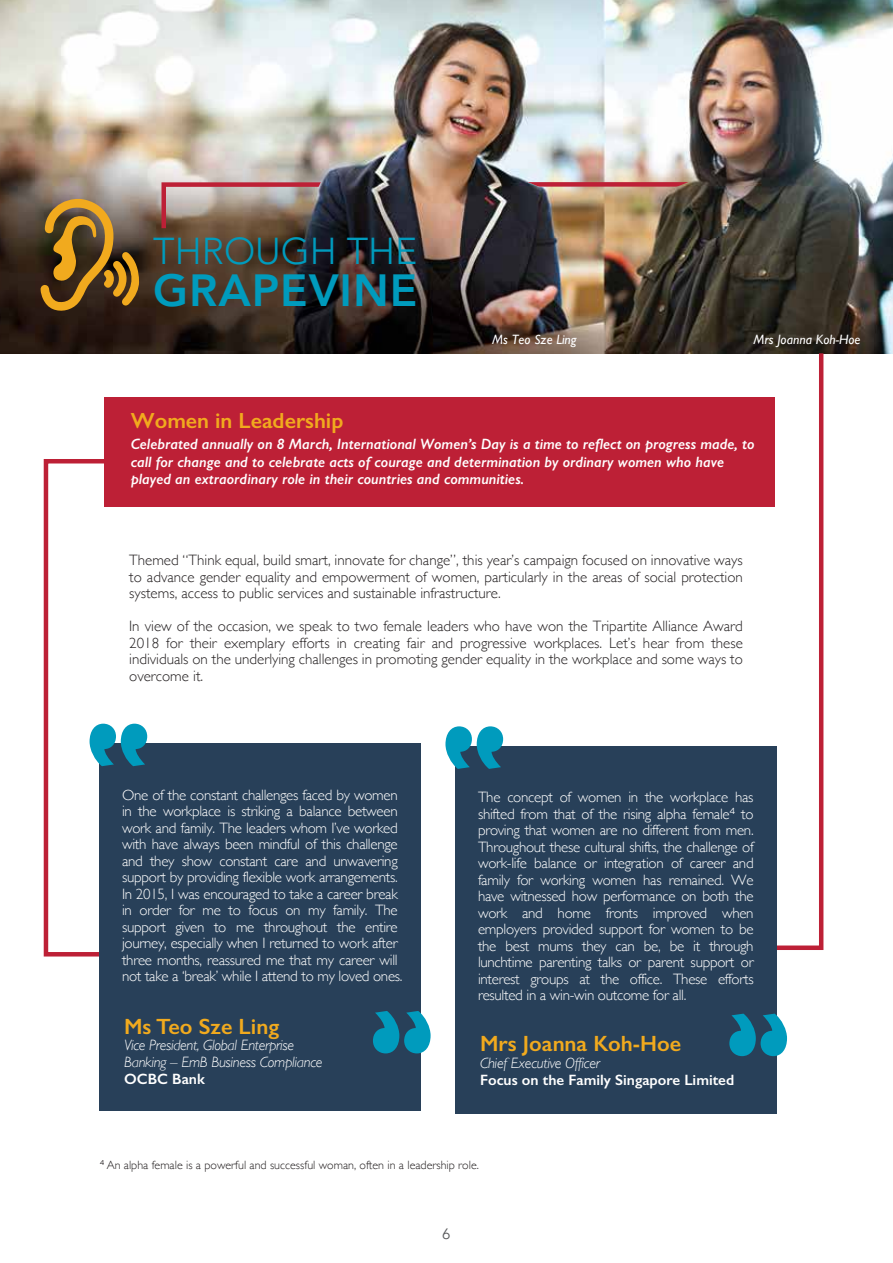
<style>
.page{position:relative;width:893px;height:1263px;background:#fff}
.page>*{position:absolute;margin:0;border:0;box-sizing:border-box;transform-origin:0 0}
.t1{font:800 45px "Avenir";letter-spacing:.02em;color:#009bbd}
.t2{font:300 37.35px "Avenir";color:#009bbd}
.t3{font:600 22.2px "Gill Sans";color:#f1aa1e}
.t4{font:600 21.9px "Gill Sans";color:#f1aa1e}
.t5{font:300 15px/16.5px "Gill Sans";letter-spacing:-.02em;color:#fff}
.t6{font:300 15px/16.5px "Gill Sans";color:#231f20;text-align:justify}
.t7{font:italic 600 15px/17.1px "Gill Sans";color:#fff}
.t8{font:italic 300 15px/16.5px "Gill Sans";letter-spacing:-.02em;color:#fff}
.t9{font:600 15px "Gill Sans";color:#fff}
.t10{font:15px "Avenir";color:#58595b}
.t11{font:italic 13.5px "Gill Sans";color:#fff}
.t12{font:300 12px "Gill Sans";color:#231f20}
</style>
<div class="page">
<img style="left:0;top:0;width:893px;height:353px">
<div style="left:104px;top:397px;width:670px;height:110px;background:#bd2036"></div>
<svg style="left:40px;top:199px;width:99px;height:114px;background:#7e5e29"></svg>
<svg style="left:770px;top:349px;width:56px;height:601px"></svg>
<div style="left:99px;top:743px;width:322px;height:368px;background:#284059"></div>
<svg style="left:43px;top:459px;width:104px;height:498px"></svg>
<svg style="left:373px;top:1011px;width:58px;height:42px"></svg>
<div style="left:455px;top:746px;width:322px;height:368px;background:#284059"></div>
<svg style="left:445px;top:726px;width:58px;height:43px"></svg>
<svg style="left:729px;top:1014px;width:58px;height:42px"></svg>
<svg style="left:159px;top:180px;width:169px;height:53px;background:#957a72"></svg>
<div style="left:526px;top:182px;width:169px;height:5px;background:#bd2036"></div>
<h2 class="t2" style="left:153px;top:229px;width:266px">THROUGH THE</h2>
<h1 class="t1" style="left:153px;top:256px;width:265px">GRAPEVINE</h1>
<h3 class="t4" style="left:131px;top:407px;width:214px">Women in Leadership</h3>
<p class="t11" style="left:492px;top:331px;width:86px">Ms Teo Sze Ling</p>
<p class="t11" style="left:754px;top:331px;width:108px">Mrs Joanna Koh-Hoe</p>
<p class="t7" style="left:131px;top:436px;width:625px">Celebrated annually on 8 March, International Women’s Day is a time to reflect on progress made, to call for change and to celebrate acts of courage and determination by ordinary women who have played an extraordinary role in their countries and communities.</p>
<p class="t6" style="left:129px;top:551px;width:615px">Themed “Think equal, build smart, innovate for change”, this year’s campaign focused on innovative ways to advance gender equality and empowerment of women, particularly in the areas of social protection systems, access to public services and sustainable infrastructure.</p>
<p class="t6" style="left:129px;top:617px;width:615px">In view of the occasion, we speak to two female leaders who have won the Tripartite Alliance Award 2018 for their exemplary efforts in creating fair and progressive workplaces. Let’s hear from these individuals on the underlying challenges in promoting gender equality in the workplace and some ways to overcome it.</p>
<p class="t5" style="left:122px;top:786px;width:282px">One of the constant challenges faced by women in the workplace is striking a balance between work and family. The leaders whom I’ve worked with have always been mindful of this challenge and they show constant care and unwavering support by providing flexible work arrangements.<br>In 2015, I was encouraged to take a career break in order for me to focus on my family. The support given to me throughout the entire journey, especially when I returned to work after three months, reassured me that my career will not take a ‘break’ while I attend to my loved ones.</p>
<h3 class="t3" style="left:124px;top:1013px;width:157px">Ms Teo Sze Ling</h3>
<p class="t8" style="left:124px;top:1037px;width:200px">Vice President, Global Enterprise<br>Banking – EmB Business Compliance</p>
<p class="t9" style="left:124px;top:1070px;width:82px">OCBC Bank</p>
<p class="t5" style="left:478px;top:788px;width:277px;text-align:justify">The concept of women in the workplace has shifted from that of the rising alpha female<sup>4</sup> to proving that women are no different from men.<br>Throughout these cultural shifts, the challenge of work-life balance or integration of career and family for working women has remained. We have witnessed how performance on both the work and home fronts improved when employers provided support for women to be the best mums they can be, be it through lunchtime parenting talks or parent support or interest groups at the office. These efforts resulted in a win-win outcome for all.</p>
<h3 class="t3" style="left:480px;top:1030px;width:203px">Mrs Joanna Koh-Hoe</h3>
<p class="t8" style="left:480px;top:1055px;width:121px">Chief Executive Officer</p>
<p class="t9" style="left:480px;top:1071px;width:256px">Focus on the Family Singapore Limited</p>
<p class="t12" style="left:100px;top:1155px;width:380px"><sup>4</sup> An alpha female is a powerful and successful woman, often in a leadership role.</p>
<p class="t10" style="left:442px;top:1224px;width:10px">6</p>
</div>
